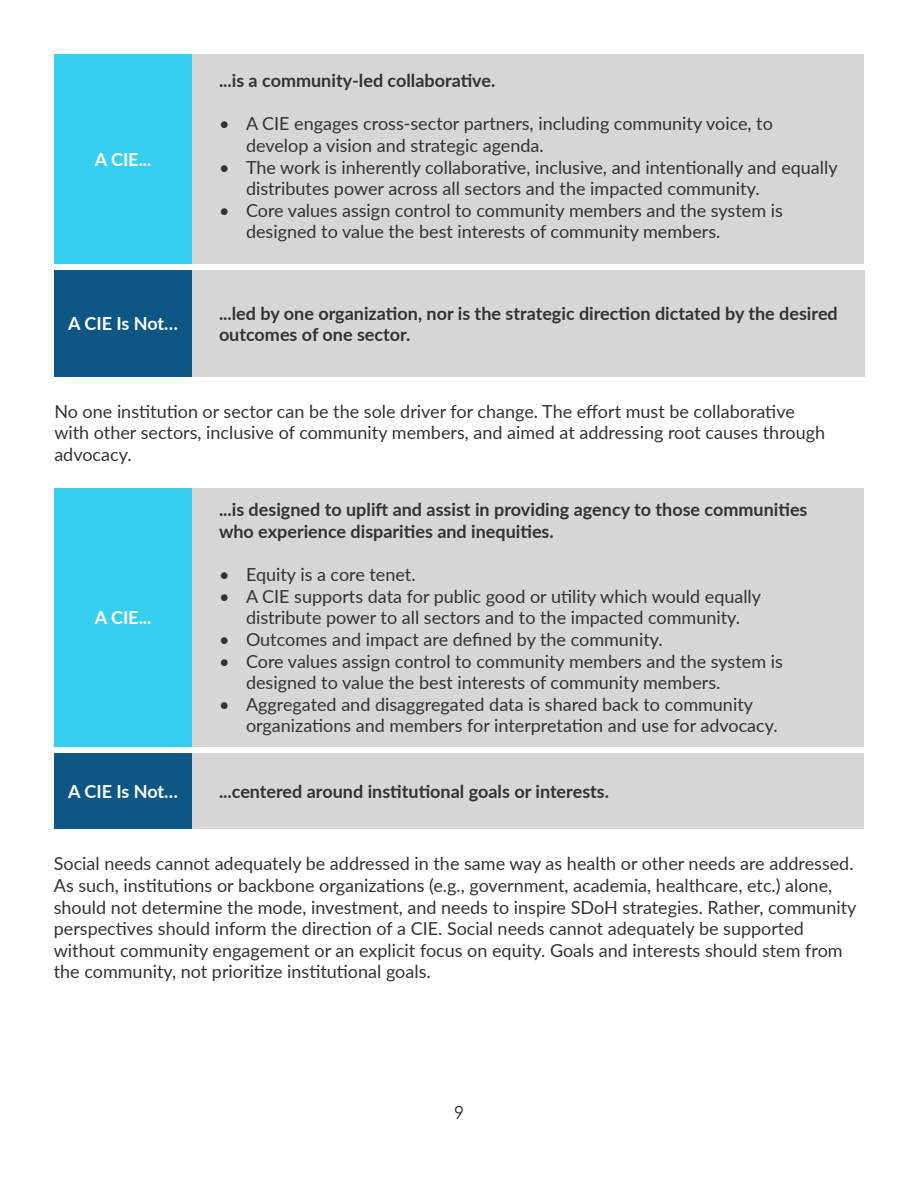
<style>
.page{position:relative;width:918px;height:1188px;background:#fff}
.page>*{position:absolute;margin:0;border:0;box-sizing:border-box;transform-origin:0 0}
.P1{font:18px/21.6px "Lato";color:#333}
.P1-2{font:700 18px/21.6px "Lato";color:#333}
.t1{font:700 18px "Lato";color:#fff}
.t2{font:18px "Century Gothic Pro";color:#333}
</style>
<div class="page">
<div style="left:54px;top:54px;width:138px;height:209px;background:#37cfef"></div>
<div style="left:192px;top:54px;width:672px;height:209px;background:#d6d6d7"></div>
<div style="left:54px;top:270px;width:138px;height:106px;background:#0c5784"></div>
<div style="left:192px;top:270px;width:672px;height:106px;background:#d6d6d7"></div>
<div style="left:54px;top:488px;width:138px;height:259px;background:#37cfef"></div>
<div style="left:192px;top:488px;width:672px;height:259px;background:#d6d6d7"></div>
<div style="left:54px;top:753px;width:138px;height:76px;background:#0c5784"></div>
<div style="left:192px;top:753px;width:671px;height:76px;background:#d6d6d7"></div>
<h1 class="t1" style="left:95px;top:146px;width:58px">A CIE...</h1>
<p class="P1-2" style="left:219px;top:69px;width:278px">...is a community-led collaborative.</p>
<p class="P1" style="left:246px;top:112px;width:528px;text-indent:-27px">• A CIE engages cross-sector partners, including community voice, to develop a vision and strategic agenda.</p>
<p class="P1" style="left:246px;top:156px;width:593px;text-indent:-27px">• The work is inherently collaborative, inclusive, and intentionally and equally distributes power across all sectors and the impacted community.</p>
<p class="P1" style="left:246px;top:199px;width:538px;text-indent:-27px">• Core values assign control to community members and the system is designed to value the best interests of community members.</p>
<h1 class="t1" style="left:68px;top:311px;width:111px">A CIE Is Not…</h1>
<p class="P1-2" style="left:219px;top:301px;width:620px">...led by one organization, nor is the strategic direction dictated by the desired outcomes of one sector.</p>
<p class="P1" style="left:54px;top:400px;width:772px">No one institution or sector can be the sole driver for change. The effort must be collaborative with other sectors, inclusive of community members, and aimed at addressing root causes through advocacy.</p>
<h1 class="t1" style="left:95px;top:605px;width:58px">A CIE...</h1>
<p class="P1-2" style="left:219px;top:498px;width:590px">...is designed to uplift and assist in providing agency to those communities who experience disparities and inequities.</p>
<p class="P1" style="left:219px;top:563px;width:198px">• Equity is a core tenet.</p>
<p class="P1" style="left:219px;top:585px;width:544px;text-align:center">• A CIE supports data for public good or utility which would equally distribute power to all sectors and to the impacted community.</p>
<p class="P1" style="left:219px;top:628px;width:445px">• Outcomes and impact are defined by the community.</p>
<p class="P1" style="left:246px;top:650px;width:538px;text-indent:-27px">• Core values assign control to community members and the system is designed to value the best interests of community members.</p>
<p class="P1" style="left:246px;top:693px;width:533px;text-indent:-27px">• Aggregated and disaggregated data is shared back to community organizations and members for interpretation and use for advocacy.</p>
<h1 class="t1" style="left:68px;top:779px;width:111px">A CIE Is Not…</h1>
<p class="P1-2" style="left:219px;top:780px;width:392px">...centered around institutional goals or interests.</p>
<p class="P1" style="left:54px;top:852px;width:804px">Social needs cannot adequately be addressed in the same way as health or other needs are addressed.<br>As such, institutions or backbone organizations (e.g., government, academia, healthcare, etc.) alone, should not determine the mode, investment, and needs to inspire SDoH strategies. Rather, community perspectives should inform the direction of a CIE. Social needs cannot adequately be supported without community engagement or an explicit focus on equity. Goals and interests should stem from the community, not prioritize institutional goals.</p>
<p class="t2" style="left:454px;top:1102px;width:11px">9</p>
</div>
